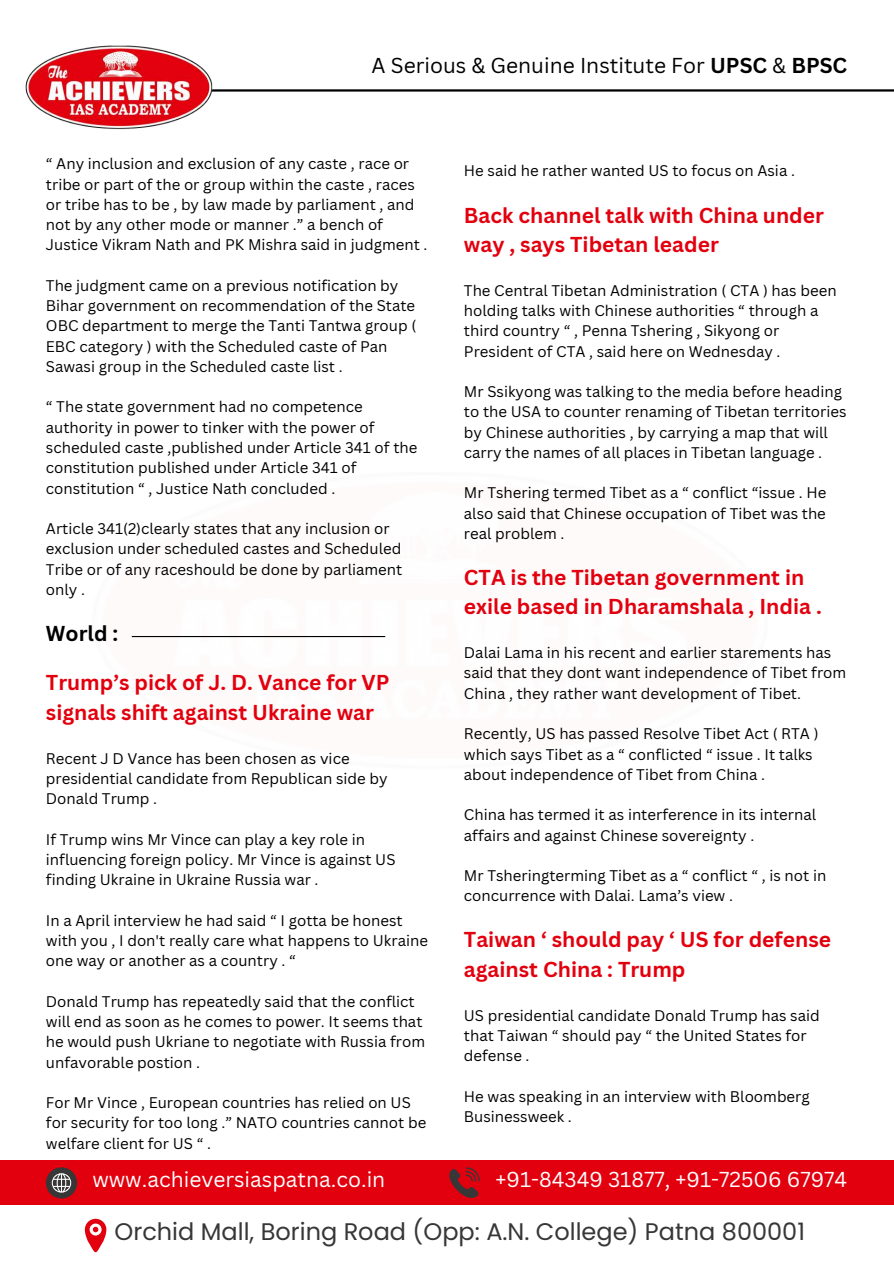
<style>
.page{position:relative;width:894px;height:1264px;background:#fff}
.page>*{position:absolute;margin:0;border:0;box-sizing:border-box;transform-origin:0 0}
.t1{font:24px "Poppins";color:#373737}
.t2{font:700 21px/29.2px "Canva Sans";color:#e3000e}
.t3{font:21px "Canva Sans";color:#fff}
.t4{font:21px "Canva Sans";color:#000}
.t5{font:700 21px "Canva Sans";color:#000}
.t6{font:15px/20.2px "Canva Sans";color:#000}
.s1{font-weight:700}
</style>
<div class="page">
<hr style="left:201px;top:89px;width:692px;height:3px;background:#000">
<img style="left:25px;top:45px;width:221px;height:85px">
<div style="left:0;top:1160px;width:893px;height:45px;background:#e3000e"></div>
<svg style="left:85px;top:1218px;width:21px;height:34px"></svg>
<svg style="left:46px;top:1167px;width:31px;height:31px"></svg>
<svg style="left:449px;top:1167px;width:30px;height:31px"></svg>
<hr style="left:132px;top:636px;width:253px;height:1px;background:#000">
<h2 class="t4" style="left:371px;top:51px;width:477px">A Serious &amp; Genuine Institute For <span class="s1">UPSC</span> &amp; <span class="s1">BPSC</span></h2>
<p class="t6" style="left:46px;top:153px;width:383px">“ Any inclusion and exclusion of any caste , race or tribe or part of the or group within the caste , races or tribe has to be , by law made by parliament , and not by any other mode or manner .” a bench of Justice Vikram Nath and PK Mishra said in judgment .</p>
<p class="t6" style="left:46px;top:275px;width:372px">The judgment came on a previous notification by Bihar government on recommendation of the State OBC department to merge the Tanti Tantwa group ( EBC category ) with the Scheduled caste of Pan Sawasi group in the Scheduled caste list .</p>
<p class="t6" style="left:46px;top:396px;width:373px">“ The state government had no competence authority in power to tinker with the power of scheduled caste ,published under Article 341 of the constitution published under Article 341 of constitution “ , Justice Nath concluded .</p>
<p class="t6" style="left:46px;top:518px;width:358px">Article 341(2)clearly states that any inclusion or exclusion under scheduled castes and Scheduled Tribe or of any raceshould be done by parliament only .</p>
<h2 class="t5" style="left:46px;top:618px;width:74px">World :</h2>
<h2 class="t2" style="left:46px;top:667px;width:345px">Trump’s pick of J. D. Vance for VP signals shift against Ukraine war</h2>
<p class="t6" style="left:46px;top:747px;width:343px">Recent J D Vance has been chosen as vice presidential candidate from Republican side by<br>Donald Trump .</p>
<p class="t6" style="left:46px;top:828px;width:351px">If Trump wins Mr Vince can play a key role in influencing foreign policy. Mr Vince is against US finding Ukraine in Ukraine Russia war .</p>
<p class="t6" style="left:46px;top:909px;width:383px">In a April interview he had said “ I gotta be honest with you , I don't really care what happens to Ukraine one way or another as a country . “</p>
<p class="t6" style="left:46px;top:990px;width:380px">Donald Trump has repeatedly said that the conflict will end as soon as he comes to power. It seems that he would push Ukriane to negotiate with Russia from unfavorable postion .</p>
<p class="t6" style="left:46px;top:1092px;width:382px">For Mr Vince , European countries has relied on US for security for too long .” NATO countries cannot be welfare client for US “ .</p>
<p class="t6" style="left:464px;top:160px;width:332px">He said he rather wanted US to focus on Asia .</p>
<h2 class="t2" style="left:464px;top:200px;width:361px">Back channel talk with China under way , says Tibetan leader</h2>
<p class="t6" style="left:464px;top:280px;width:374px">The Central Tibetan Administration ( CTA ) has been holding talks with Chinese authorities “ through a third country “ , Penna Tshering , Sikyong or President of CTA , said here on Wednesday .</p>
<p class="t6" style="left:464px;top:381px;width:384px">Mr Ssikyong was talking to the media before heading to the USA to counter renaming of Tibetan territories by Chinese authorities , by carrying a map that will carry the names of all places in Tibetan language .</p>
<p class="t6" style="left:464px;top:482px;width:364px;text-align:justify">Mr Tshering termed Tibet as a “ conflict “issue . He also said that Chinese occupation of Tibet was the real problem .</p>
<h2 class="t2" style="left:464px;top:562px;width:359px">CTA is the Tibetan government in exile based in Dharamshala , India .</h2>
<p class="t6" style="left:464px;top:642px;width:384px">Dalai Lama in his recent and earlier starements has said that they dont want independence of Tibet from<br>China , they rather want development of Tibet.</p>
<p class="t6" style="left:464px;top:723px;width:356px">Recently, US has passed Resolve Tibet Act ( RTA ) which says Tibet as a “ conflicted “ issue . It talks about independence of Tibet from China .</p>
<p class="t6" style="left:464px;top:804px;width:353px">China has termed it as interference in its internal affairs and against Chinese sovereignty .</p>
<p class="t6" style="left:464px;top:865px;width:364px">Mr Tsheringterming Tibet as a “ conflict “ , is not in concurrence with Dalai. Lama’s view .</p>
<h2 class="t2" style="left:464px;top:924px;width:368px">Taiwan ‘ should pay ‘ US for defense against China : Trump</h2>
<p class="t6" style="left:464px;top:1004px;width:357px">US presidential candidate Donald Trump has said that Taiwan “ should pay “ the United States for defense .</p>
<p class="t6" style="left:464px;top:1085px;width:347px">He was speaking in an interview with Bloomberg<br>Businessweek .</p>
<h2 class="t3" style="left:92px;top:1164px;width:294px">www.achieversiaspatna.co.in</h2>
<h2 class="t3" style="left:495px;top:1164px;width:353px">+91-84349 31877, +91-72506 67974</h2>
<h1 class="t1" style="left:114px;top:1214px;width:691px">Orchid Mall, Boring Road (Opp: A.N. College) Patna 800001</h1>
</div>
